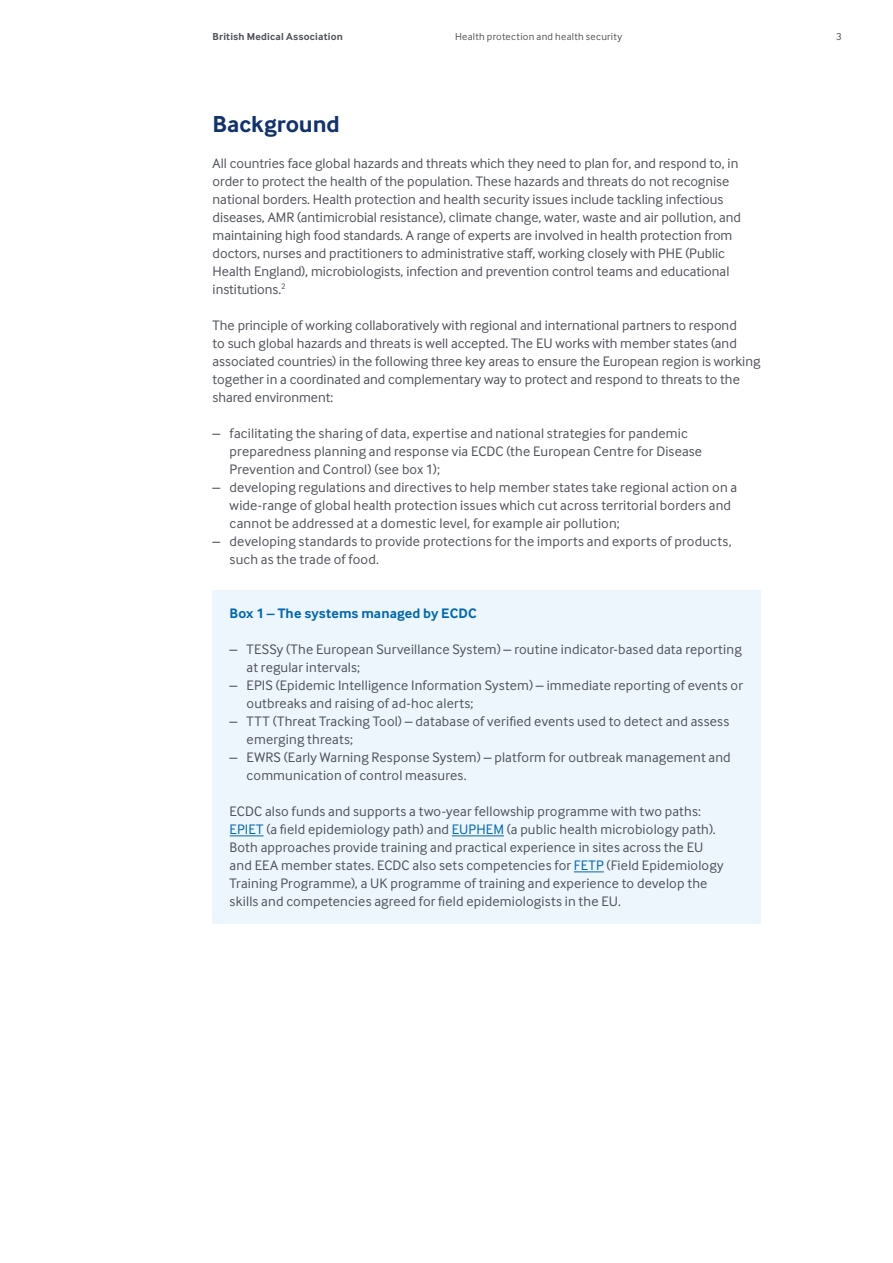
<style>
.page{position:relative;width:893px;height:1263px;background:#fff}
.page>*{position:absolute;margin:0;border:0;box-sizing:border-box;transform-origin:0 0}
.t1{font:700 24px "Inter Face";color:#12326e}
.t2{font:14.25px/18px "Inter Face";letter-spacing:.01em;color:#50535a}
.t3{font:700 14.25px "Inter Face";letter-spacing:.01em;color:#0067b1}
.t4{font:10.5px "Inter Face";letter-spacing:.025em;color:#575756}
.t5{font:700 10.5px "Inter Face";letter-spacing:.02em;color:#50535a}
.t6{font:10.5px "Inter Face";color:#50535a}
.s1{color:#0067b1}
</style>
<div class="page">
<div style="left:213px;top:590px;width:548px;height:334px;background:#eef6fd"></div>
<hr style="left:230px;top:836px;width:34px;height:1px;background:#0067b1">
<hr style="left:452px;top:836px;width:52px;height:1px;background:#0067b1">
<hr style="left:574px;top:872px;width:30px;height:1px;background:#0067b1">
<p class="t5" style="left:213px;top:30px;width:132px">British Medical Association</p>
<p class="t4" style="left:455px;top:31px;width:169px">Health protection and health security</p>
<p class="t6" style="left:836px;top:31px;width:7px">3</p>
<h1 class="t1" style="left:213px;top:110px;width:129px">Background</h1>
<p class="t2" style="left:213px;top:154px;width:530px">All countries face global hazards and threats which they need to plan for, and respond to, in order to protect the health of the population. These hazards and threats do not recognise national borders. Health protection and health security issues include tackling infectious diseases, AMR (antimicrobial resistance), climate change, water, waste and air pollution, and maintaining high food standards. A range of experts are involved in health protection from doctors, nurses and practitioners to administrative staff, working closely with PHE (Public Health England), microbiologists, infection and prevention control teams and educational institutions.<sup>2</sup></p>
<p class="t2" style="left:213px;top:316px;width:549px">The principle of working collaboratively with regional and international partners to respond<br>to such global hazards and threats is well accepted. The EU works with member states (and associated countries) in the following three key areas to ensure the European region is working together in a coordinated and complementary way to protect and respond to threats to the shared environment:</p>
<p class="t2" style="left:230px;top:424px;width:474px;text-indent:-17px">– facilitating the sharing of data, expertise and national strategies for pandemic preparedness planning and response via ECDC (the European Centre for Disease<br>Prevention and Control) (see box 1);</p>
<p class="t2" style="left:230px;top:478px;width:509px;text-indent:-17px">– developing regulations and directives to help member states take regional action on a wide-range of global health protection issues which cut across territorial borders and cannot be addressed at a domestic level, for example air pollution;</p>
<p class="t2" style="left:230px;top:532px;width:503px;text-indent:-17px">– developing standards to provide protections for the imports and exports of products, such as the trade of food.</p>
<p class="t3" style="left:230px;top:605px;width:249px">Box 1 – The systems managed by ECDC</p>
<p class="t2" style="left:247px;top:640px;width:497px;text-indent:-17px">– TESSy (The European Surveillance System) – routine indicator-based data reporting at regular intervals;</p>
<p class="t2" style="left:247px;top:676px;width:498px;text-indent:-17px">– EPIS (Epidemic Intelligence Information System) – immediate reporting of events or outbreaks and raising of ad-hoc alerts;</p>
<p class="t2" style="left:247px;top:712px;width:484px;text-indent:-17px">– TTT (Threat Tracking Tool) – database of verified events used to detect and assess emerging threats;</p>
<p class="t2" style="left:247px;top:748px;width:486px;text-indent:-17px">– EWRS (Early Warning Response System) – platform for outbreak management and communication of control measures.</p>
<p class="t2" style="left:230px;top:802px;width:496px">ECDC also funds and supports a two-year fellowship programme with two paths:<br><span class="s1">EPIET</span> (a field epidemiology path) and <span class="s1">EUPHEM</span> (a public health microbiology path).<br>Both approaches provide training and practical experience in sites across the EU and EEA member states. ECDC also sets competencies for <span class="s1">FETP</span> (Field Epidemiology Training Programme), a UK programme of training and experience to develop the skills and competencies agreed for field epidemiologists in the EU.</p>
</div>
